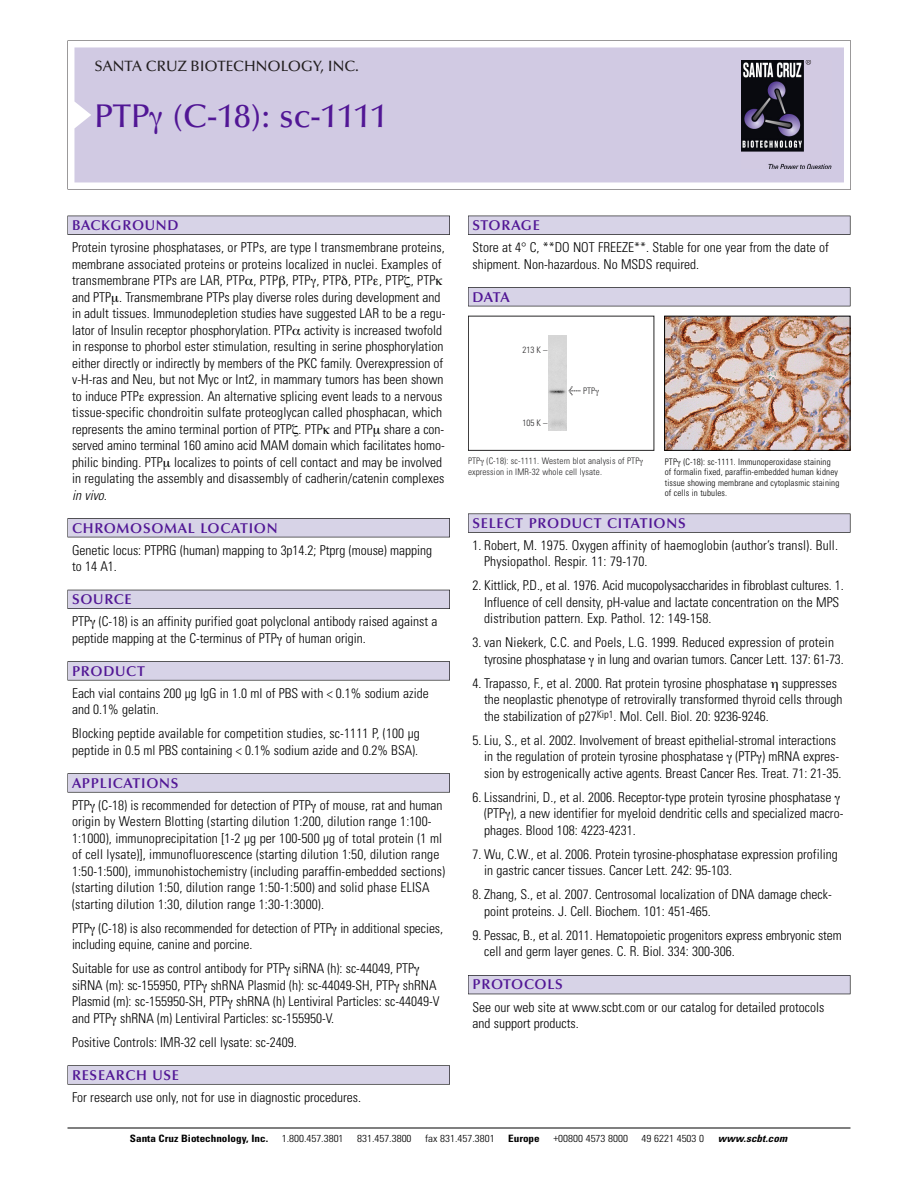
<style>
.page{position:relative;width:918px;height:1188px;background:#fff}
.page>*{position:absolute;margin:0;border:0;box-sizing:border-box;transform-origin:0 0}
.t1{font:500 33px "Optima";color:#511695}
.t2{font:500 15px "Optima";color:#231f20}
.t3{font:600 14.25px "Optima";letter-spacing:.05em;color:#511695}
.t4{font:300 condensed 13.5px/16.5px "Univers";color:#000}
.t5{font:italic 300 condensed 13.5px "Univers";color:#000}
.t6{font:300 condensed 10.2px "Univers";color:#000;scale:1.1 1}
.t7{font:700 condensed 10.2px "Univers";color:#000;scale:1.1 1}
.t8{font:italic 700 condensed 10.2px "Univers";letter-spacing:.005em;color:#000;scale:1.1 1}
.t9{font:300 condensed 9px/10.5px "Univers";letter-spacing:.015em;color:#000}
.t10{font:9px/10.5px "Univers Condensed Light+FJXIDK";letter-spacing:.015em;color:#272627}
.s1{font-family:"Meta Plus Book Roman+PJEXXI";font-size:10.5px}
</style>
<div class="page">
<svg style="left:68px;top:40px;width:783px;height:149px"></svg>
<div style="left:74px;top:47px;width:770px;height:135px;background:#d1cae3"></div>
<img style="left:741px;top:60px;width:90px;height:108px">
<div style="left:68px;top:216px;width:382px;height:19px;background:#525155"></div>
<div style="left:68px;top:216px;width:381px;height:18px;background:#d7d3e7"></div>
<div style="left:68px;top:518px;width:382px;height:19px;background:#525155"></div>
<div style="left:68px;top:519px;width:381px;height:18px;background:#d7d3e7"></div>
<div style="left:68px;top:590px;width:382px;height:19px;background:#525158"></div>
<div style="left:68px;top:590px;width:381px;height:18px;background:#d7d3e7"></div>
<div style="left:68px;top:661px;width:382px;height:19px;background:#575759"></div>
<div style="left:68px;top:662px;width:381px;height:18px;background:#d7d3e7"></div>
<svg style="left:68px;top:773px;width:382px;height:20px"></svg>
<div style="left:68px;top:774px;width:381px;height:18px;background:#d7d3e7"></div>
<div style="left:68px;top:1065px;width:382px;height:20px;background:#626263"></div>
<div style="left:68px;top:1066px;width:381px;height:18px;background:#d7d3e7"></div>
<div style="left:468px;top:216px;width:382px;height:19px;background:#525155"></div>
<div style="left:468px;top:216px;width:382px;height:18px;background:#d7d3e7"></div>
<div style="left:468px;top:287px;width:382px;height:19px;background:#525155"></div>
<div style="left:468px;top:288px;width:382px;height:18px;background:#d7d3e7"></div>
<div style="left:468px;top:514px;width:382px;height:19px;background:#575759"></div>
<div style="left:468px;top:514px;width:382px;height:18px;background:#d7d3e7"></div>
<div style="left:468px;top:975px;width:382px;height:19px;background:#525158"></div>
<div style="left:468px;top:976px;width:382px;height:18px;background:#d7d3e7"></div>
<hr style="left:68px;top:1128px;width:782px;height:1px;background:#000">
<div style="left:468px;top:316px;width:186px;height:135px;border:1px solid #272627"></div>
<img style="left:549px;top:335px;width:17px;height:96px">
<img style="left:666px;top:318px;width:182px;height:131px">
<div style="left:664px;top:316px;width:186px;height:135px;border:1px solid #000"></div>
<svg style="left:149px;top:112px;width:13px;height:22px"></svg>
<p class="t2" style="left:94px;top:61px;width:266px">SANTA CRUZ BIOTECHNOLOGY, INC.</p>
<h1 class="t1" style="left:94px;top:103px;width:294px">PTP (C-18): sc-1111</h1>
<p class="t3" style="left:72px;top:219px;width:108px">BACKGROUND</p>
<p class="t4" style="left:72px;top:240px;width:375px">Protein tyrosine phosphatases, or PTPs, are type I transmembrane proteins, membrane associated proteins or proteins localized in nuclei. Examples of transmembrane PTPs are LAR, PTP , PTP , PTP , PTP , PTP , PTP , PTP and PTP . Transmembrane PTPs play diverse roles during development and in adult tissues. Immunodepletion studies have suggested LAR to be a regu&shy;lator of Insulin receptor phosphorylation. PTP activity is increased twofold in response to phorbol ester stimulation, resulting in serine phosphorylation either directly or indirectly by members of the PKC family. Overexpression of v-H-ras and Neu, but not Myc or Int2, in mammary tumors has been shown to induce PTP expression. An alternative splicing event leads to a nervous tissue-specific chondroitin sulfate proteoglycan called phosphacan, which represents the amino terminal portion of PTP . PTP and PTP share a con&shy;served amino terminal 160 amino acid MAM domain which facilitates homo&shy;philic binding. PTP localizes to points of cell contact and may be involved in regulating the assembly and disassembly of cadherin/catenin complexes</p>
<p class="t5" style="left:72px;top:490px;width:36px">in vivo.</p>
<p class="t3" style="left:72px;top:522px;width:207px">CHROMOSOMAL LOCATION</p>
<p class="t4" style="left:72px;top:543px;width:362px">Genetic locus: PTPRG (human) mapping to 3p14.2; Ptprg (mouse) mapping to 14 A1.</p>
<p class="t3" style="left:72px;top:594px;width:61px">SOURCE</p>
<p class="t4" style="left:72px;top:614px;width:367px">PTP (C-18) is an affinity purified goat polyclonal antibody raised against a peptide mapping at the C-terminus of PTP of human origin.</p>
<p class="t3" style="left:72px;top:665px;width:74px">PRODUCT</p>
<p class="t4" style="left:72px;top:686px;width:358px">Each vial contains 200 µg IgG in 1.0 ml of PBS with &lt; 0.1% sodium azide and 0.1% gelatin.</p>
<p class="t4" style="left:72px;top:726px;width:349px">Blocking peptide available for competition studies, sc-1111 P, (100 µg peptide in 0.5 ml PBS containing &lt; 0.1% sodium azide and 0.2% BSA).</p>
<p class="t3" style="left:72px;top:777px;width:108px">APPLICATIONS</p>
<p class="t4" style="left:72px;top:798px;width:375px">PTP (C-18) is recommended for detection of PTP of mouse, rat and human origin by Western Blotting (starting dilution 1:200, dilution range 1:100- 1:1000), immunoprecipitation [1-2 µg per 100-500 µg of total protein (1 ml of cell lysate)], immunofluorescence (starting dilution 1:50, dilution range 1:50-1:500), immunohistochemistry (including paraffin-embedded sections) (starting dilution 1:50, dilution range 1:50-1:500) and solid phase ELISA (starting dilution 1:30, dilution range 1:30-1:3000).</p>
<p class="t4" style="left:72px;top:921px;width:373px">PTP (C-18) is also recommended for detection of PTP in additional species, including equine, canine and porcine.</p>
<p class="t4" style="left:72px;top:961px;width:369px">Suitable for use as control antibody for PTP siRNA (h): sc-44049, PTP siRNA (m): sc-155950, PTP shRNA Plasmid (h): sc-44049-SH, PTP shRNA Plasmid (m): sc-155950-SH, PTP shRNA (h) Lentiviral Particles: sc-44049-V and PTP shRNA (m) Lentiviral Particles: sc-155950-V.</p>
<p class="t4" style="left:72px;top:1035px;width:226px">Positive Controls: IMR-32 cell lysate: sc-2409.</p>
<p class="t3" style="left:72px;top:1069px;width:109px">RESEARCH USE</p>
<p class="t4" style="left:72px;top:1090px;width:290px">For research use only, not for use in diagnostic procedures.</p>
<p class="t3" style="left:473px;top:219px;width:69px">STORAGE</p>
<p class="t4" style="left:473px;top:240px;width:358px">Store at 4° C, **DO NOT FREEZE**. Stable for one year from the date of shipment. Non-hazardous. No MSDS required.</p>
<p class="t3" style="left:473px;top:291px;width:39px">DATA</p>
<p class="t10" style="left:523px;top:345px;width:26px">213 K –</p>
<p class="t10" style="left:523px;top:419px;width:26px">105 K –</p>
<p class="t10" style="left:568px;top:387px;width:28px"><span class="s1">&lt;</span> PTP</p>
<p class="t10" style="left:468px;top:457px;width:173px">PTP (C-18): sc-1111. Western blot analysis of PTP expression in IMR-32 whole cell lysate.</p>
<p class="t9" style="left:665px;top:457px;width:176px">PTP (C-18): sc-1111. Immunoperoxidase staining of formalin fixed, paraffin-embedded human kidney tissue showing membrane and cytoplasmic staining of cells in tubules.</p>
<p class="t3" style="left:473px;top:517px;width:215px">SELECT PRODUCT CITATIONS</p>
<p class="t4" style="left:484px;top:538px;width:355px;text-indent:-12px">1. Robert, M. 1975. Oxygen affinity of haemoglobin (author’s transl). Bull.<br>Physiopathol. Respir. 11: 79-170.</p>
<p class="t4" style="left:484px;top:579px;width:361px;text-indent:-12px">2. Kittlick, P.D., et al. 1976. Acid mucopolysaccharides in fibroblast cultures. 1.<br>Influence of cell density, pH-value and lactate concentration on the MPS distribution pattern. Exp. Pathol. 12: 149-158.</p>
<p class="t4" style="left:484px;top:636px;width:361px;text-indent:-12px">3. van Niekerk, C.C. and Poels, L.G. 1999. Reduced expression of protein tyrosine phosphatase in lung and ovarian tumors. Cancer Lett. 137: 61-73.</p>
<p class="t4" style="left:484px;top:676px;width:360px;text-indent:-12px">4. Trapasso, F., et al. 2000. Rat protein tyrosine phosphatase suppresses the neoplastic phenotype of retrovirally transformed thyroid cells through the stabilization of p27<sup>Kip1</sup>. Mol. Cell. Biol. 20: 9236-9246.</p>
<p class="t4" style="left:484px;top:733px;width:359px;text-indent:-12px">5. Liu, S., et al. 2002. Involvement of breast epithelial-stromal interactions in the regulation of protein tyrosine phosphatase (PTP ) mRNA expres&shy;sion by estrogenically active agents. Breast Cancer Res. Treat. 71: 21-35.</p>
<p class="t4" style="left:484px;top:790px;width:361px;text-indent:-12px">6. Lissandrini, D., et al. 2006. Receptor-type protein tyrosine phosphatase (PTP ), a new identifier for myeloid dendritic cells and specialized macro&shy;phages. Blood 108: 4223-4231.</p>
<p class="t4" style="left:484px;top:847px;width:355px;text-indent:-12px">7. Wu, C.W., et al. 2006. Protein tyrosine-phosphatase expression profiling in gastric cancer tissues. Cancer Lett. 242: 95-103.</p>
<p class="t4" style="left:484px;top:888px;width:349px;text-indent:-12px">8. Zhang, S., et al. 2007. Centrosomal localization of DNA damage check&shy;point proteins. J. Cell. Biochem. 101: 451-465.</p>
<p class="t4" style="left:484px;top:928px;width:359px;text-indent:-12px">9. Pessac, B., et al. 2011. Hematopoietic progenitors express embryonic stem cell and germ layer genes. C. R. Biol. 334: 300-306.</p>
<p class="t3" style="left:473px;top:979px;width:92px">PROTOCOLS</p>
<p class="t4" style="left:473px;top:1000px;width:353px">See our web site at www.scbt.com or our catalog for detailed protocols and support products.</p>
<p class="t7" style="left:130px;top:1135px;width:127px">Santa Cruz Biotechnology, Inc.</p>
<p class="t6" style="left:282px;top:1135px;width:58px">1.800.457.3801</p>
<p class="t6" style="left:357px;top:1135px;width:51px">831.457.3800</p>
<p class="t6" style="left:425px;top:1135px;width:65px">fax 831.457.3801</p>
<p class="t7" style="left:508px;top:1135px;width:30px">Europe</p>
<p class="t6" style="left:553px;top:1135px;width:69px">+00800 4573 8000</p>
<p class="t6" style="left:642px;top:1135px;width:58px">49 6221 4503 0</p>
<p class="t8" style="left:718px;top:1135px;width:64px">www.scbt.com</p>
</div>
